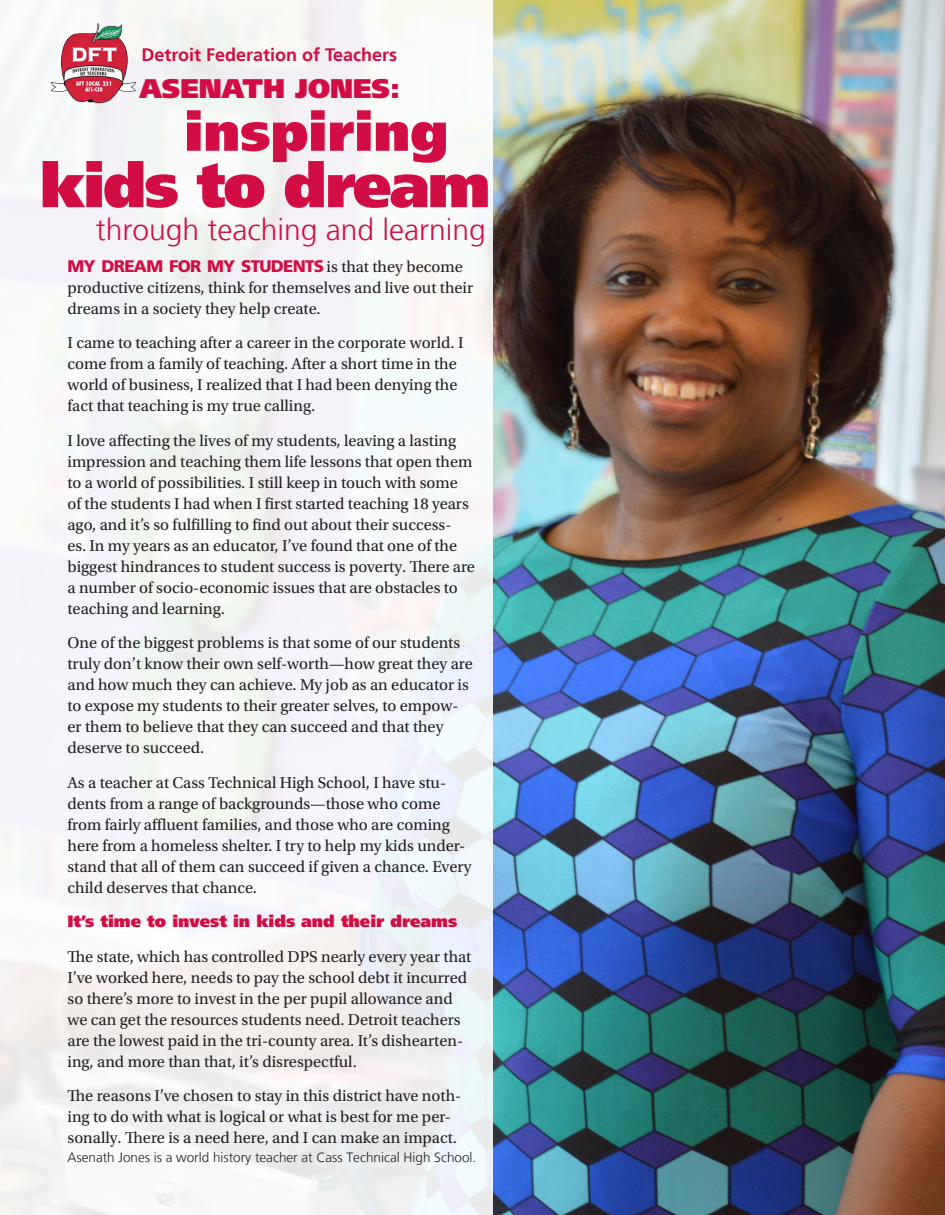
<style>
.page{position:relative;width:945px;height:1215px;background:#fff}
.page>*{position:absolute;margin:0;border:0;box-sizing:border-box;transform-origin:0 0}
.t1{font:900 61.5px "Frutiger LT Std";letter-spacing:-.03em;color:#d20d44}
.t2{font:900 54px "Frutiger LT Std";color:#d20d44}
.t3{font:300 30px "Frutiger";color:#d20d44}
.t4{font:900 27px "Frutiger LT Std";color:#d20d44}
.t5{font:700 18px "Frutiger";color:#d20d44}
.t6{font:900 16.8px "Frutiger LT Std";letter-spacing:-.045em;color:#d20d44}
.t7{font:16.5px/21px "Utopia Std";color:#231f20}
.t8{font:900 16.5px "Frutiger LT Std";color:#d20d44}
.t9{font:300 13.5px "Frutiger";color:#231f20}
.s1{font-family:"Utopia Std";font-weight:400;font-size:16.5px;color:#231f20}
</style>
<div class="page">
<img style="left:493px;top:0;width:452px;height:1215px">
<div style="left:0;top:0;width:493px;height:1215px;background:linear-gradient(to right,#f6f5f6,#f2f4f6)"></div>
<img style="left:14px;top:5px;width:157px;height:118px">
<p class="t5" style="left:141px;top:44px;width:257px">Detroit Federation of Teachers</p>
<p class="t4" style="left:139px;top:72px;width:262px">ASENATH JONES:</p>
<p class="t2" style="left:184px;top:99px;width:266px">inspiring</p>
<p class="t1" style="left:40px;top:148px;width:452px">kids to dream</p>
<p class="t3" style="left:96px;top:212px;width:392px">through teaching and learning</p>
<p class="t6" style="left:68px;top:256px;width:397px">MY DREAM FOR MY STUDENTS <span class="s1">is that they become</span></p>
<p class="t7" style="left:68px;top:277px;width:407px">productive citizens, think for themselves and live out their dreams in a society they help create.</p>
<p class="t7" style="left:68px;top:333px;width:398px">I came to teaching after a career in the corporate world. I come from a family of teaching. After a short time in the world of business, I realized that I had been denying the fact that teaching is my true calling.</p>
<p class="t7" style="left:68px;top:430px;width:409px">I love affecting the lives of my students, leaving a lasting impression and teaching them life lessons that open them to a world of possibilities. I still keep in touch with some of the students I had when I first started teaching 18 years ago, and it’s so fulfilling to find out about their success-<br>es. In my years as an educator, I’ve found that one of the biggest hindrances to student success is poverty. There are a number of socio-economic issues that are obstacles to teaching and learning.</p>
<p class="t7" style="left:68px;top:633px;width:407px">One of the biggest problems is that some of our students truly don’t know their own self-worth—how great they are and how much they can achieve. My job as an educator is to expose my students to their greater selves, to empow&shy;er them to believe that they can succeed and that they deserve to succeed.</p>
<p class="t7" style="left:68px;top:772px;width:406px">As a teacher at Cass Technical High School, I have stu&shy;dents from a range of backgrounds—those who come from fairly affluent families, and those who are coming here from a homeless shelter. I try to help my kids under&shy;stand that all of them can succeed if given a chance. Every child deserves that chance.</p>
<p class="t8" style="left:68px;top:912px;width:391px">It’s time to invest in kids and their dreams</p>
<p class="t7" style="left:68px;top:946px;width:405px">The state, which has controlled DPS nearly every year that I’ve worked here, needs to pay the school debt it incurred so there’s more to invest in the per pupil allowance and we can get the resources students need. Detroit teachers are the lowest paid in the tri-county area. It’s dishearten&shy;ing, and more than that, it’s disrespectful.</p>
<p class="t7" style="left:68px;top:1086px;width:395px">The reasons I’ve chosen to stay in this district have noth&shy;ing to do with what is logical or what is best for me per&shy;sonally. There is a need here, and I can make an impact.</p>
<p class="t9" style="left:68px;top:1150px;width:410px">Asenath Jones is a world history teacher at Cass Technical High School.</p>
</div>
